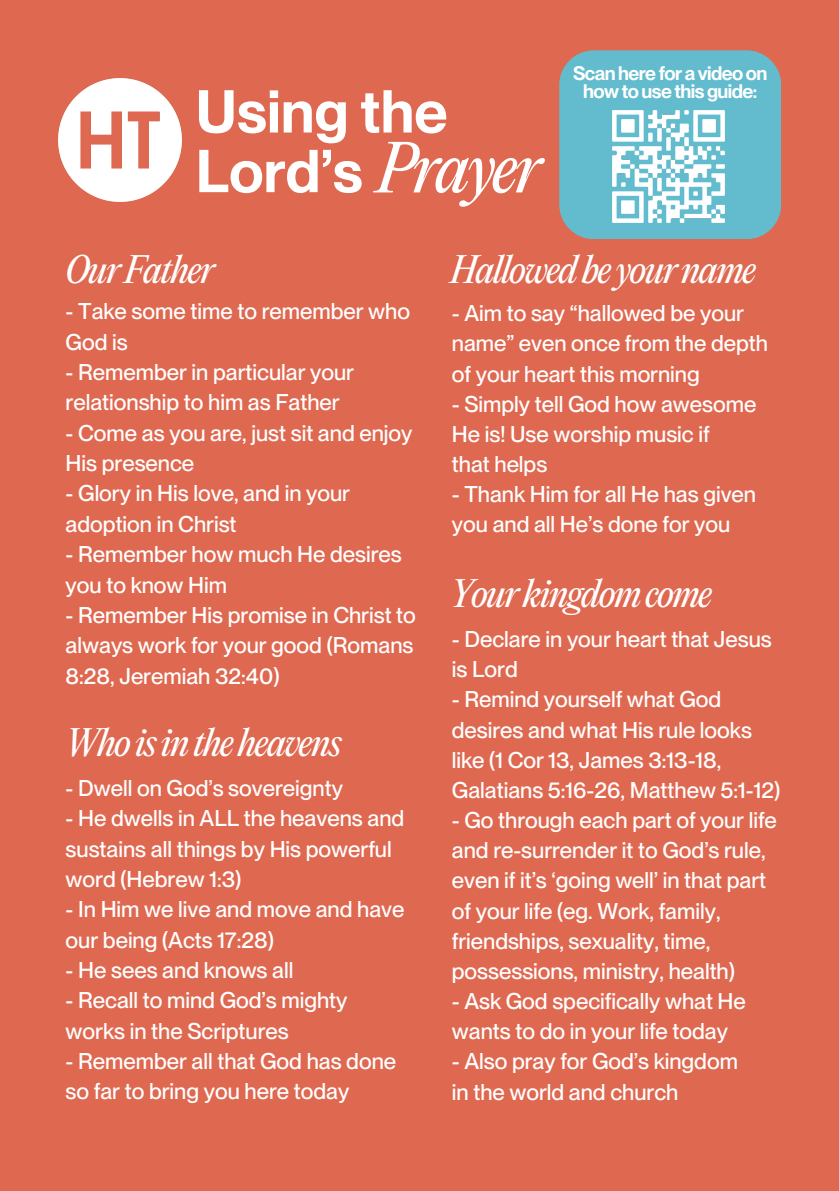
<style>
.page{position:relative;width:839px;height:1191px;background:#fff}
.page>*{position:absolute;margin:0;border:0;box-sizing:border-box;transform-origin:0 0}
.t1{font:600 59.2px/59.6px "PP Neue Montreal";color:#fff}
.t2{font:italic 34.8px "PP Editorial New";letter-spacing:-.05em;color:#fff}
.t3{font:500 22.4px/30.2px "PP Neue Montreal";color:#fff}
.t4{font:600 19.2px/18.6px "PP Neue Montreal";letter-spacing:-.03em;color:#fff;text-align:center}
.s1{font-family:"PP Editorial New";font-weight:400;font-style:italic;font-size:63.2px}
</style>
<div class="page">
<div style="left:0;top:0;width:838px;height:1191px;background:#df6850"></div>
<img style="left:58px;top:78px;width:123px;height:123px">
<div style="left:559px;top:50px;width:222px;height:189px;background:#63bcce;border-radius:35px"></div>
<img style="left:612px;top:110px;width:113px;height:113px">
<p class="t1" style="left:195px;top:82px;width:347px">Using the<br>Lord’s <span class="s1">Prayer</span></p>
<p class="t4" style="left:573px;top:63px;width:196px">Scan here for a video on how to use this guide:</p>
<p class="t2" style="left:66px;top:253px;width:150px">OurFather</p>
<p class="t3" style="left:66px;top:296px;width:346px">- Take some time to remember who<br>God is</p>
<p class="t3" style="left:66px;top:357px;width:290px">- Remember in particular your relationship to him as Father</p>
<p class="t3" style="left:66px;top:418px;width:348px">- Come as you are, just sit and enjoy<br>His presence</p>
<p class="t3" style="left:66px;top:478px;width:286px">- Glory in His love, and in your adoption in Christ</p>
<p class="t3" style="left:66px;top:539px;width:338px">- Remember how much He desires you to know Him</p>
<p class="t3" style="left:66px;top:600px;width:352px;text-align:justify">- Remember His promise in Christ to always work for your good (Romans 8:28, Jeremiah 32:40)</p>
<p class="t2" style="left:66px;top:725px;width:277px">Who is in the heavens</p>
<p class="t3" style="left:66px;top:773px;width:279px">- Dwell on God’s sovereignty</p>
<p class="t3" style="left:66px;top:803px;width:340px">- He dwells in ALL the heavens and sustains all things by His powerful word (Hebrew 1:3)</p>
<p class="t3" style="left:66px;top:894px;width:340px">- In Him we live and move and have our being (Acts 17:28)</p>
<p class="t3" style="left:66px;top:955px;width:229px">- He sees and knows all</p>
<p class="t3" style="left:66px;top:985px;width:283px">- Recall to mind God’s mighty</p>
<p class="t3" style="left:66px;top:1015px;width:224px">works in the Scriptures</p>
<p class="t3" style="left:66px;top:1046px;width:332px">- Remember all that God has done so far to bring you here today</p>
<p class="t2" style="left:450px;top:253px;width:307px">Hallowed beyour name</p>
<p class="t3" style="left:452px;top:298px;width:317px">- Aim to say “hallowed be your name” even once from the depth of your heart this morning</p>
<p class="t3" style="left:452px;top:389px;width:306px">- Simply tell God how awesome<br>He is! Use worship music if</p>
<p class="t3" style="left:452px;top:449px;width:97px">that helps</p>
<p class="t3" style="left:452px;top:479px;width:306px">- Thank Him for all He has given you and all He’s done for you</p>
<p class="t2" style="left:450px;top:577px;width:263px">Your kingdom come</p>
<p class="t3" style="left:452px;top:624px;width:321px">- Declare in your heart that Jesus is Lord</p>
<p class="t3" style="left:452px;top:684px;width:271px">- Remind yourself what God</p>
<p class="t3" style="left:452px;top:714px;width:330px">desires and what His rule looks like (1 Cor 13, James 3:13-18,<br>Galatians 5:16-26, Matthew 5:1-12)</p>
<p class="t3" style="left:452px;top:805px;width:326px">- Go through each part of your life and re-surrender it to God’s rule, even if it’s ‘going well’ in that part of your life (eg. Work, family, friendships, sexuality, time, possessions, ministry, health)</p>
<p class="t3" style="left:452px;top:986px;width:295px">- Ask God specifically what He wants to do in your life today</p>
<p class="t3" style="left:452px;top:1046px;width:287px">- Also pray for God’s kingdom</p>
<p class="t3" style="left:452px;top:1076px;width:228px">in the world and church</p>
</div>
